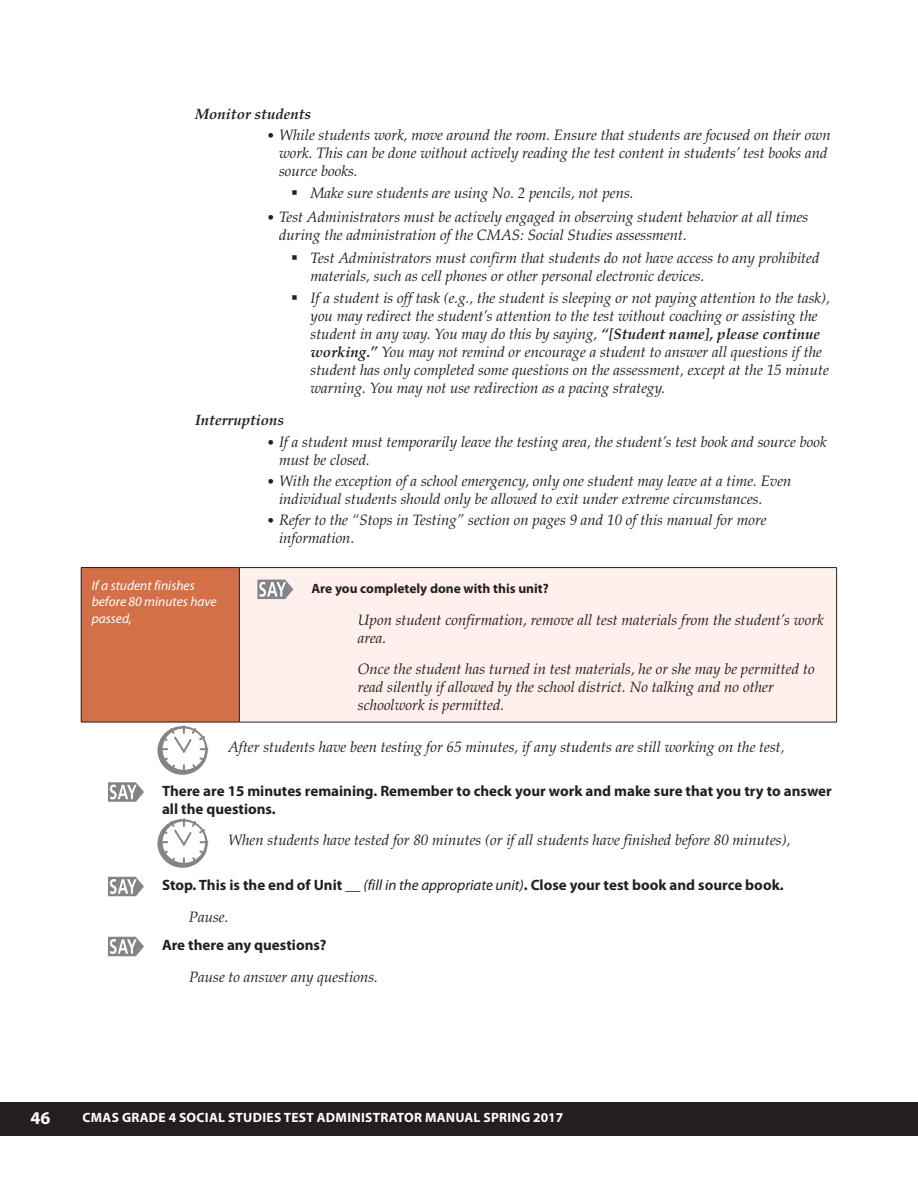
<style>
.page{position:relative;width:918px;height:1188px;background:#fff}
.page>*{position:absolute;margin:0;border:0;box-sizing:border-box;transform-origin:0 0}
.t1{font:700 18px "Myriad Pro";color:#fff}
.SAY_-_ITALIC{font:italic 15px/18px "Palatino LT Std";color:#231f20}
.SAY_-_BOLD_w_icon{font:700 15px/18px "Myriad Pro";color:#231f20}
.SAY_-_ITALIC_w_icon{font:italic 15px "Palatino LT Std";color:#231f20}
.SAY_-_ITALIC_-_Insid{font:italic 700 15px "Palatino LT Std";color:#231f20}
.t2{font:700 13.5px "Myriad Pro";letter-spacing:.02em;color:#fff}
.Table_Text{font:italic 13.5px/16.5px "Myriad Pro";color:#fff}
.Table_SAY_wICON{font:700 13.5px "Myriad Pro";color:#231f20}
.s1{font-family:"Calibri";font-style:normal}
.s2{font-weight:700}
.s3{font-weight:400;font-style:italic}
</style>
<div class="page">
<div style="left:0;top:1102px;width:918px;height:34px;background:#231f20"></div>
<div style="left:81px;top:568px;width:158px;height:154px;background:#d47047"></div>
<div style="left:239px;top:568px;width:598px;height:154px;background:#fff0ec"></div>
<hr style="left:81px;top:567px;width:158px;height:1px;background:#231f20">
<hr style="left:81px;top:568px;width:1px;height:154px;background:#231f20">
<hr style="left:239px;top:567px;width:598px;height:1px;background:#231f20">
<hr style="left:239px;top:568px;width:1px;height:154px;background:#231f20">
<hr style="left:836px;top:568px;width:1px;height:154px;background:#231f20">
<hr style="left:81px;top:722px;width:158px;height:1px;background:#231f20">
<hr style="left:239px;top:722px;width:598px;height:1px;background:#231f20">
<svg style="left:257px;top:580px;width:36px;height:19px"></svg>
<svg style="left:158px;top:725px;width:50px;height:49px"></svg>
<svg style="left:108px;top:782px;width:36px;height:20px"></svg>
<svg style="left:158px;top:818px;width:50px;height:49px"></svg>
<svg style="left:108px;top:877px;width:36px;height:19px"></svg>
<svg style="left:108px;top:937px;width:36px;height:19px"></svg>
<p class="SAY_-_ITALIC_-_Insid" style="left:195px;top:105px;width:118px">Monitor students</p>
<p class="SAY_-_ITALIC" style="left:279px;top:126px;width:553px;text-indent:-12px"><span class="s1">•</span> While students work, move around the room. Ensure that students are focused on their own work. This can be done without actively reading the test content in students’ test books and source books.</p>
<p class="SAY_-_ITALIC" style="left:291px;top:185px;width:344px">▪ Make sure students are using No. 2 pencils, not pens.</p>
<p class="SAY_-_ITALIC" style="left:279px;top:209px;width:531px;text-indent:-12px"><span class="s1">•</span> Test Administrators must be actively engaged in observing student behavior at all times during the administration of the CMAS: Social Studies assessment.</p>
<p class="SAY_-_ITALIC" style="left:310px;top:249px;width:511px;text-indent:-20px">▪ Test Administrators must confirm that students do not have access to any prohibited materials, such as cell phones or other personal electronic devices.</p>
<p class="SAY_-_ITALIC" style="left:310px;top:290px;width:521px;text-indent:-20px">▪ If a student is off task (e.g., the student is sleeping or not paying attention to the task), you may redirect the student’s attention to the test without coaching or assisting the student in any way. You may do this by saying, <span class="s2">“[Student name], please continue working.”</span> You may not remind or encourage a student to answer all questions if the student has only completed some questions on the assessment, except at the 15 minute warning. You may not use redirection as a pacing strategy.</p>
<p class="SAY_-_ITALIC_-_Insid" style="left:195px;top:411px;width:91px">Interruptions</p>
<p class="SAY_-_ITALIC" style="left:279px;top:434px;width:549px;text-indent:-12px"><span class="s1">•</span> If a student must temporarily leave the testing area, the student’s test book and source book must be closed.</p>
<p class="SAY_-_ITALIC" style="left:279px;top:473px;width:514px;text-indent:-12px"><span class="s1">•</span> With the exception of a school emergency, only one student may leave at a time. Even individual students should only be allowed to exit under extreme circumstances.</p>
<p class="SAY_-_ITALIC" style="left:279px;top:512px;width:489px;text-indent:-12px"><span class="s1">•</span> Refer to the “Stops in Testing” section on pages 9 and 10 of this manual for more information.</p>
<p class="Table_Text" style="left:92px;top:577px;width:127px">If a student finishes before 80 minutes have passed,</p>
<p class="Table_SAY_wICON" style="left:311px;top:580px;width:239px">Are you completely done with this unit?</p>
<p class="SAY_-_ITALIC" style="left:358px;top:611px;width:467px">Upon student confirmation, remove all test materials from the student’s work area.</p>
<p class="SAY_-_ITALIC" style="left:358px;top:660px;width:458px">Once the student has turned in test materials, he or she may be permitted to read silently if allowed by the school district. No talking and no other schoolwork is permitted.</p>
<p class="SAY_-_ITALIC_w_icon" style="left:228px;top:738px;width:558px">After students have been testing for 65 minutes, if any students are still working on the test,</p>
<p class="SAY_-_BOLD_w_icon" style="left:162px;top:781px;width:671px">There are 15 minutes remaining. Remember to check your work and make sure that you try to answer all the questions.</p>
<p class="SAY_-_ITALIC_w_icon" style="left:228px;top:831px;width:564px">When students have tested for 80 minutes (or if all students have finished before 80 minutes),</p>
<p class="SAY_-_BOLD_w_icon" style="left:162px;top:876px;width:623px">Stop. This is the end of Unit __ <span class="s3">(fill in the appropriate unit)</span>. Close your test book and source book.</p>
<p class="SAY_-_ITALIC" style="left:189px;top:908px;width:41px">Pause.</p>
<p class="SAY_-_BOLD_w_icon" style="left:162px;top:936px;width:166px">Are there any questions?</p>
<p class="SAY_-_ITALIC" style="left:189px;top:968px;width:191px">Pause to answer any questions.</p>
<p class="t1" style="left:31px;top:1106px;width:21px">46</p>
<p class="t2" style="left:83px;top:1108px;width:482px">CMAS GRADE 4 SOCIAL STUDIES TEST ADMINISTRATOR MANUAL SPRING 2017</p>
</div>
